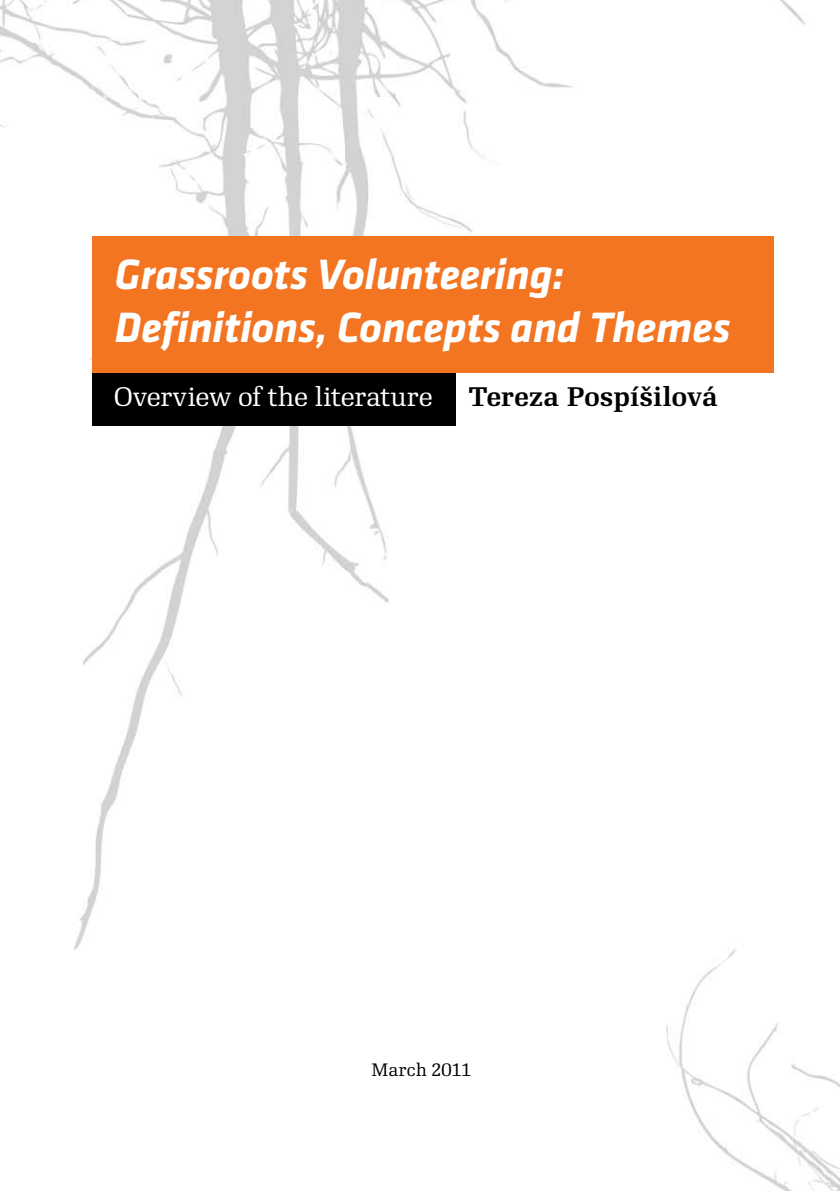
<style>
.page{position:relative;width:840px;height:1191px;background:#fff}
.page>*{position:absolute;margin:0;border:0;box-sizing:border-box;transform-origin:0 0}
.t1{font:italic 700 44px/52.8px "Klavika";letter-spacing:-.01em;color:#fff}
.t2{font:26px "Re Public Book CE";color:#fff}
.t3{font:700 26px "Re Public Book CE";letter-spacing:-.005em;color:#000}
.t4{font:17.4px "Re Public Book CE";letter-spacing:.02em;color:#000}
</style>
<div class="page">
<img style="left:0;top:0;width:839px;height:1191px">
<div style="left:92px;top:368px;width:363px;height:57px;background:#000"></div>
<div style="left:92px;top:236px;width:680px;height:136px;background:#f37421"></div>
<p class="t1" style="left:115px;top:249px;width:617px">Grassroots Volunteering:<br>Definitions, Concepts and Themes</p>
<p class="t2" style="left:114px;top:381px;width:320px">Overview of the literature</p>
<p class="t3" style="left:469px;top:381px;width:250px">Tereza Pospíšilová</p>
<p class="t4" style="left:372px;top:1060px;width:100px">March 2011</p>
</div>
